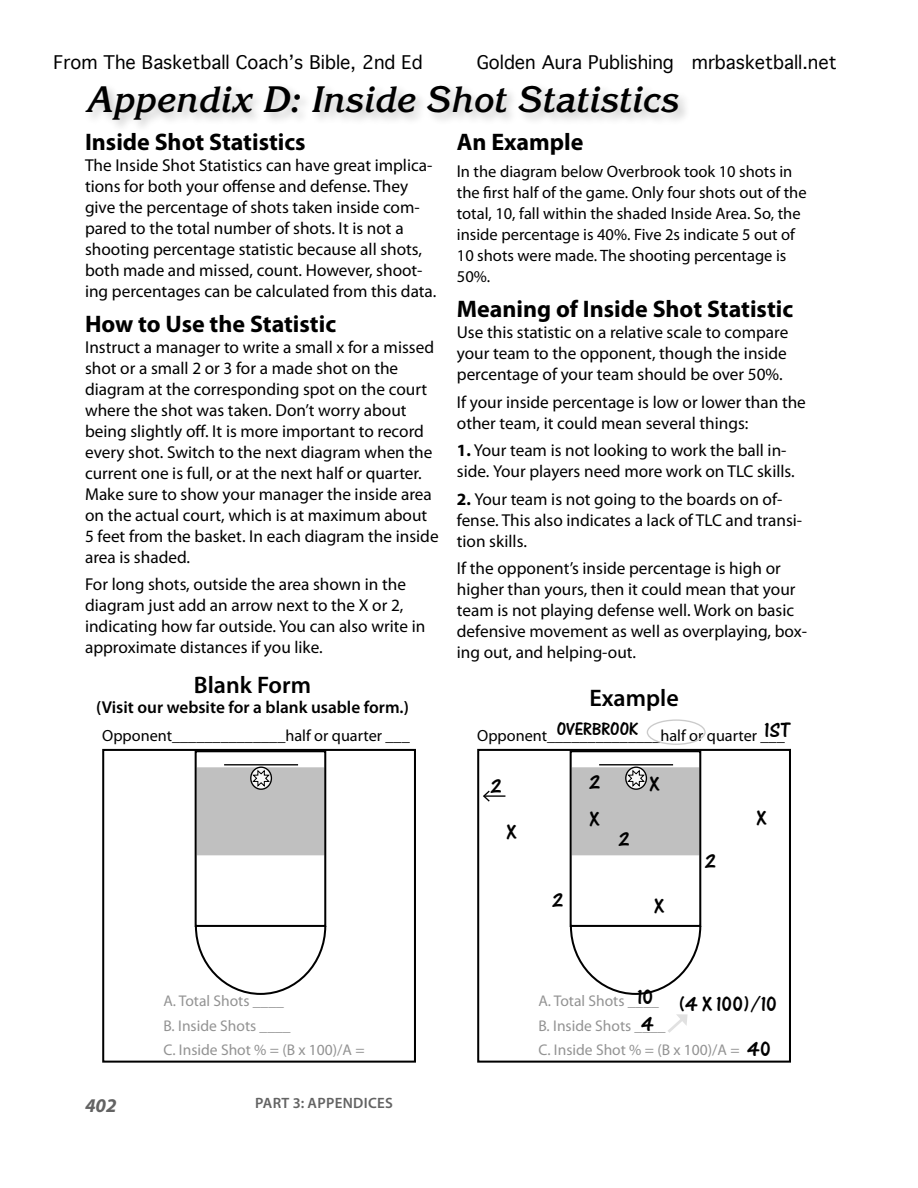
<style>
.page{position:relative;width:918px;height:1188px;background:#fff}
.page>*{position:absolute;margin:0;border:0;box-sizing:border-box;transform-origin:0 0}
.Appendix_Title{font:italic 700 36px "Korinna";color:#000}
.brief2_SUBHEAD{font:700 24px "Myriad Pro";color:#000}
.brief2_SUBHEAD-2{font:600 24px "Myriad Pro";color:#000}
.bodychapter{font:700 24px "Myriad Pro";color:#000}
.OneStoke{font:21.6px "One Stroke Script Let Plain";color:#000}
.zPage_even{font:italic 700 19.5px "Myriad Pro";color:#636363}
.OneStoke-2{font:18.9px "One Stroke Script Let Plain";color:#000}
.t1{font:18px "Geneva";color:#000}
.bodychapter-2{font:17.25px/21px "Myriad Pro";color:#000}
.body{font:600 17.25px "Myriad Pro";color:#000}
.bodychapter-3{font:16.5px/21px "Myriad Pro";color:#000}
.bodychapter-4{font:16.2px "Myriad Pro";color:#000}
.bodychapter-5{font:15.45px "Myriad Pro";color:#939393}
.zfooter_even{font:600 15px "Myriad Pro";letter-spacing:.02em;color:#636363}
.s1{font-size:17.25px}
.s2{font-weight:700}
</style>
<div class="page">
<hr style="left:484px;top:795px;width:21px;height:2px;background:#000">
<svg style="left:483px;top:790px;width:8px;height:12px"></svg>
<div style="left:477px;top:749px;width:314px;height:314px;border:2px solid #000"></div>
<div style="left:571px;top:766px;width:129px;height:90px;background:#c0c0c0"></div>
<div style="left:570px;top:765px;width:131px;height:92px;border:2px solid #fff"></div>
<div style="left:570px;top:750px;width:131px;height:177px;border:2px solid #000"></div>
<svg style="left:569px;top:924px;width:133px;height:71px"></svg>
<div style="left:625px;top:767px;width:22px;height:23px;border:1px solid #000;border-radius:50%"></div>
<svg style="left:627px;top:769px;width:18px;height:18px"></svg>
<hr style="left:599px;top:764px;width:74px;height:1px;background:#000">
<div style="left:647px;top:719px;width:59px;height:26px;border:1px solid #cbcbcb;border-radius:50%"></div>
<svg style="left:668px;top:1014px;width:20px;height:19px"></svg>
<div style="left:102px;top:749px;width:314px;height:314px;border:2px solid #000"></div>
<div style="left:196px;top:766px;width:129px;height:90px;background:#c0c0c0"></div>
<div style="left:195px;top:765px;width:131px;height:92px;border:2px solid #fff"></div>
<div style="left:195px;top:750px;width:131px;height:177px;border:2px solid #000"></div>
<svg style="left:194px;top:924px;width:133px;height:71px"></svg>
<div style="left:250px;top:767px;width:22px;height:23px;border:1px solid #000;border-radius:50%"></div>
<svg style="left:252px;top:769px;width:18px;height:18px"></svg>
<hr style="left:224px;top:764px;width:74px;height:1px;background:#000">
<div style="left:83px;top:82px;width:609px;height:53px;background:#000;opacity:.25"></div>
<p class="t1" style="left:54px;top:51px;width:370px">From The Basketball Coachʼs Bible, 2nd Ed</p>
<p class="t1" style="left:477px;top:51px;width:362px">Golden Aura Publishing mrbasketball.net</p>
<p class="Appendix_Title" style="left:85px;top:78px;width:594px">Appendix D: Inside Shot Statistics</p>
<p class="brief2_SUBHEAD" style="left:85px;top:128px;width:222px">Inside Shot Statistics</p>
<p class="bodychapter-2" style="left:85px;top:155px;width:353px">The Inside Shot Statistics can have great implica&shy;tions for both your offense and defense. They give the percentage of shots taken inside com&shy;pared to the total number of shots. It is not a shooting percentage statistic because all shots, both made and missed, count. However, shoot&shy;ing percentages can be calculated from this data.</p>
<p class="brief2_SUBHEAD" style="left:85px;top:310px;width:253px">How to Use the Statistic</p>
<p class="bodychapter-2" style="left:85px;top:337px;width:355px">Instruct a manager to write a small x for a missed shot or a small 2 or 3 for a made shot on the diagram at the corresponding spot on the court where the shot was taken. Don’t worry about being slightly off. It is more important to record every shot. Switch to the next diagram when the current one is full, or at the next half or quarter.<br>Make sure to show your manager the inside area on the actual court, which is at maximum about 5 feet from the basket. In each diagram the inside area is shaded.</p>
<p class="bodychapter-2" style="left:85px;top:574px;width:342px">For long shots, outside the area shown in the diagram just add an arrow next to the X or 2, indicating how far outside. You can also write in approximate distances if you like.</p>
<p class="brief2_SUBHEAD-2" style="left:194px;top:671px;width:119px">Blank Form</p>
<p class="body" style="left:96px;top:698px;width:314px">(Visit our website for a blank usable form.)</p>
<p class="bodychapter-4" style="left:102px;top:726px;width:309px">Opponent______________half or quarter ___</p>
<p class="bodychapter" style="left:457px;top:128px;width:128px">An Example</p>
<p class="bodychapter-3" style="left:457px;top:161px;width:351px"><span class="s1">I</span>n the diagram below Overbrook took 10 shots in the first half of the game. Only four shots out of the total, 10, fall within the shaded Inside Area. So, the inside percentage is 40%. Five 2s indicate 5 out of 10 shots were made. The shooting percentage is 50%.</p>
<p class="brief2_SUBHEAD" style="left:457px;top:296px;width:338px">Meaning of Inside Shot Statistic</p>
<p class="bodychapter-2" style="left:457px;top:322px;width:333px;text-align:justify">Use this statistic on a relative scale to compare your team to the opponent, though the inside percentage of your team should be over 50%.</p>
<p class="bodychapter-2" style="left:457px;top:392px;width:351px">If your inside percentage is low or lower than the other team, it could mean several things:</p>
<p class="bodychapter-2" style="left:457px;top:440px;width:339px"><span class="s2">1.</span> Your team is not looking to work the ball in&shy;side. Your players need more work on TLC skills.</p>
<p class="bodychapter-2" style="left:457px;top:489px;width:347px"><span class="s2">2.</span> Your team is not going to the boards on of&shy;fense. This also indicates a lack of TLC and transi&shy;tion skills.</p>
<p class="bodychapter-2" style="left:457px;top:558px;width:352px">If the opponent’s inside percentage is high or higher than yours, then it could mean that your team is not playing defense well. Work on basic defensive movement as well as overplaying, box&shy;ing out, and helping-out.</p>
<p class="brief2_SUBHEAD-2" style="left:589px;top:685px;width:91px">Example</p>
<p class="OneStoke-2" style="left:557px;top:718px;width:83px">OVERBROOK</p>
<p class="OneStoke" style="left:765px;top:717px;width:27px">1ST</p>
<p class="OneStoke" style="left:590px;top:770px;width:12px">2</p>
<p class="OneStoke" style="left:649px;top:771px;width:12px">X</p>
<p class="bodychapter-4" style="left:477px;top:726px;width:309px">Opponent______________half or quarter ___</p>
<p class="OneStoke" style="left:491px;top:773px;width:12px">2</p>
<p class="OneStoke" style="left:507px;top:819px;width:12px">X</p>
<p class="OneStoke" style="left:553px;top:887px;width:12px">2</p>
<p class="OneStoke" style="left:590px;top:807px;width:12px">X</p>
<p class="OneStoke" style="left:619px;top:827px;width:12px">2</p>
<p class="OneStoke" style="left:654px;top:893px;width:12px">X</p>
<p class="OneStoke" style="left:705px;top:849px;width:12px">2</p>
<p class="OneStoke" style="left:756px;top:806px;width:12px">X</p>
<p class="bodychapter-5" style="left:163px;top:992px;width:122px">A. Total Shots ____</p>
<p class="bodychapter-5" style="left:163px;top:1017px;width:129px">B. Inside Shots ____</p>
<p class="bodychapter-5" style="left:163px;top:1042px;width:203px">C. Inside Shot % = (B x 100)/A =</p>
<p class="zPage_even" style="left:85px;top:1094px;width:33px">402</p>
<p class="zfooter_even" style="left:255px;top:1095px;width:139px">PART 3: APPENDICES</p>
<p class="OneStoke" style="left:637px;top:985px;width:17px">10</p>
<p class="OneStoke" style="left:641px;top:1012px;width:14px">4</p>
<p class="bodychapter-5" style="left:538px;top:992px;width:122px">A. Total Shots ____</p>
<p class="bodychapter-5" style="left:538px;top:1017px;width:129px">B. Inside Shots ____</p>
<p class="bodychapter-5" style="left:538px;top:1042px;width:203px">C. Inside Shot % = (B x 100)/A =</p>
<p class="OneStoke" style="left:678px;top:991px;width:101px">(4 X 100)/10</p>
<p class="OneStoke" style="left:747px;top:1036px;width:25px">40</p>
</div>
